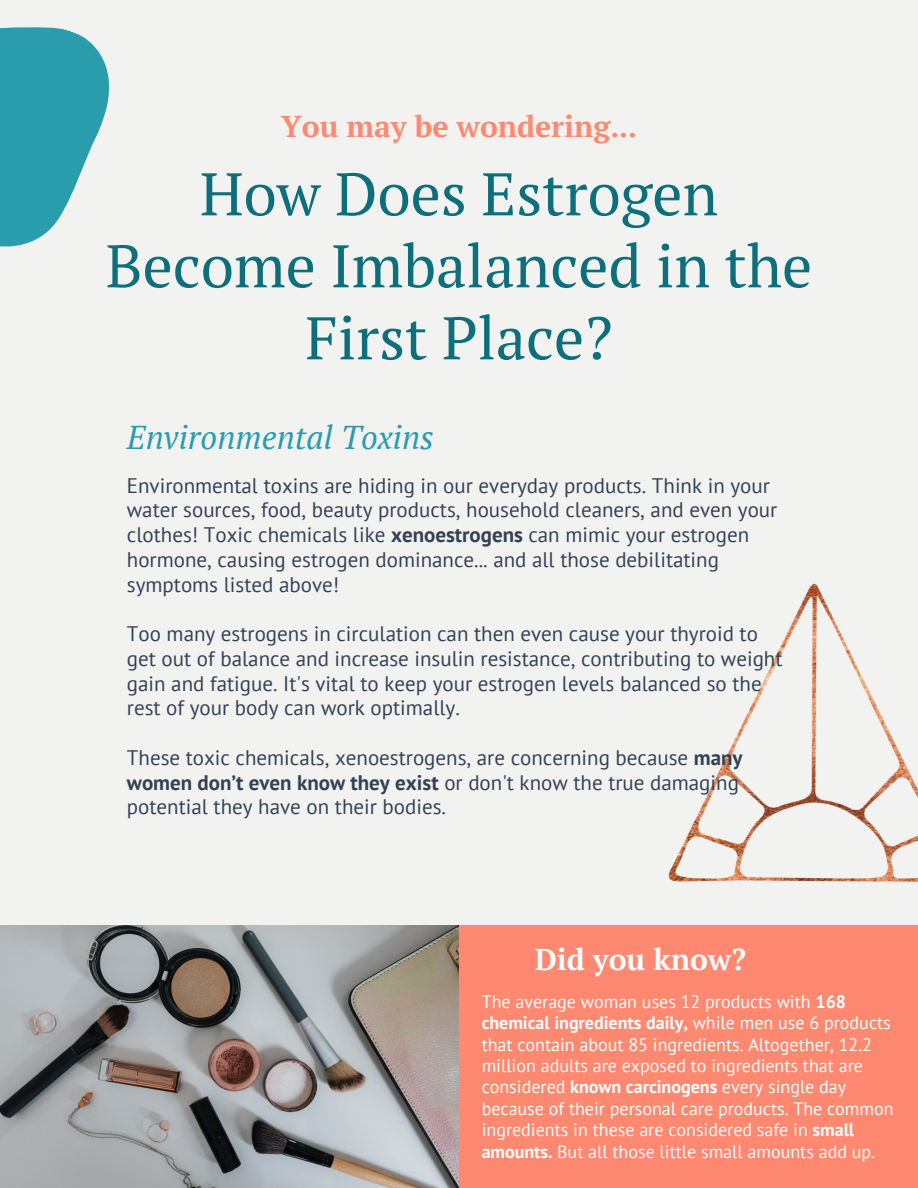
<style>
.page{position:relative;width:918px;height:1188px;background:#f2f2f1}
.page>*{position:absolute;margin:0;border:0;box-sizing:border-box;transform-origin:0 0}
.t1{font:60px/72px "PT Serif";color:#0d6f7c;text-align:center}
.t2{font:italic 33px "PT Serif";color:#2a9dac}
.t3{font:700 30px "PT Serif";color:#ff8870}
.t4{font:700 30px "PT Serif";color:#fff}
.t5{font:21px/24.8px "PT Sans";color:#324254}
.t6{font:18px/21.3px "PT Sans";color:#fff}
.s1{font-weight:700}
</style>
<div class="page">
<img style="left:626px;top:583px;width:292px;height:343px">
<div style="left:459px;top:926px;width:459px;height:262px;background:#ff8870"></div>
<img style="left:0;top:926px;width:459px;height:262px">
<svg style="left:0;top:27px;width:110px;height:220px"></svg>
<p class="t3" style="left:281px;top:106px;width:358px">You may be wondering...</p>
<p class="t1" style="left:106px;top:157px;width:708px">How Does Estrogen<br>Become Imbalanced in the<br>First Place?</p>
<p class="t2" style="left:127px;top:414px;width:309px">Environmental Toxins</p>
<p class="t5" style="left:127px;top:472px;width:652px">Environmental toxins are hiding in our everyday products. Think in your water sources, food, beauty products, household cleaners, and even your clothes! Toxic chemicals like <span class="s1">xenoestrogens</span> can mimic your estrogen hormone, causing estrogen dominance... and all those debilitating symptoms listed above!</p>
<p class="t5" style="left:127px;top:621px;width:657px">Too many estrogens in circulation can then even cause your thyroid to get out of balance and increase insulin resistance, contributing to weight gain and fatigue. It's vital to keep your estrogen levels balanced so the rest of your body can work optimally.</p>
<p class="t5" style="left:127px;top:745px;width:617px">These toxic chemicals, xenoestrogens, are concerning because <span class="s1">many women don’t even know they exist</span> or don't know the true damaging potential they have on their bodies.</p>
<p class="t4" style="left:535px;top:939px;width:213px">Did you know?</p>
<p class="t6" style="left:482px;top:991px;width:413px">The average woman uses 12 products with <span class="s1">168 chemical ingredients daily,</span> while men use 6 products that contain about 85 ingredients. Altogether, 12.2 million adults are exposed to ingredients that are considered <span class="s1">known carcinogens</span> every single day because of their personal care products. The common ingredients in these are considered safe in <span class="s1">small amounts.</span> But all those little small amounts add up.</p>
</div>
